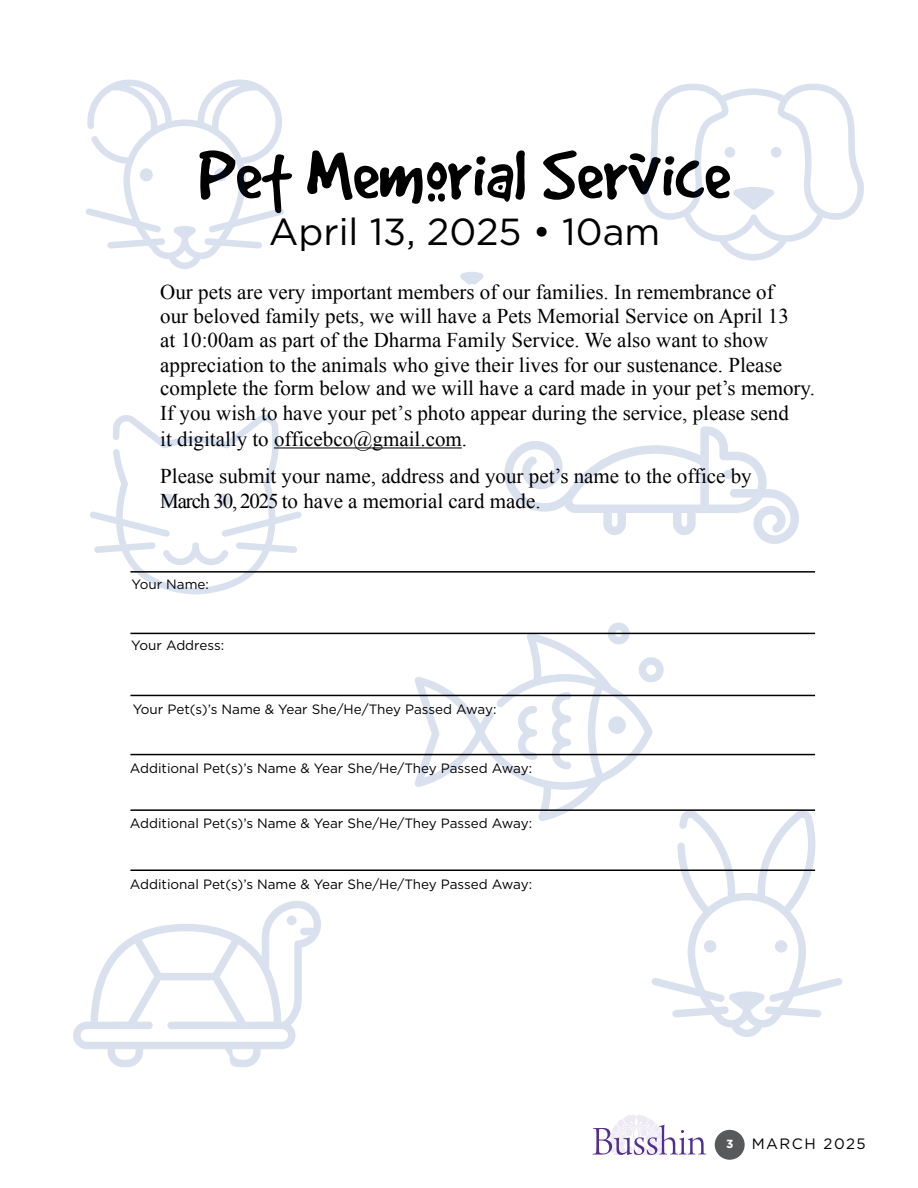
<style>
.page{position:relative;width:918px;height:1188px;background:#fff}
.page>*{position:absolute;margin:0;border:0;box-sizing:border-box;transform-origin:0 0}
.t1{font:76.95px "Good Dog Cool";color:#000}
.t2{font:37.65px "Gotham";color:#000}
.t3{font:21px/24.5px "Times New Roman";color:#000}
.t4{font:15px "Gotham";letter-spacing:.1em;color:#000}
.t5{font:13.5px "Gotham";color:#000}
.s1{font-weight:700;font-size:11.85px;color:#fff}
</style>
<div class="page">
<div style="left:715px;top:1130px;width:30px;height:30px;background:#58595b;border-radius:50%"></div>
<img style="left:617px;top:1115px;width:48px;height:10px">
<svg style="left:592px;top:1125px;width:114px;height:30px"></svg>
<hr style="left:274px;top:447px;width:188px;height:1px;background:#000">
<svg style="left:86px;top:80px;width:198px;height:189px"></svg>
<svg style="left:642px;top:84px;width:222px;height:177px"></svg>
<svg style="left:460px;top:272px;width:24px;height:13px"></svg>
<svg style="left:90px;top:415px;width:212px;height:179px"></svg>
<svg style="left:504px;top:426px;width:295px;height:118px"></svg>
<svg style="left:415px;top:623px;width:427px;height:414px"></svg>
<svg style="left:73px;top:901px;width:248px;height:166px"></svg>
<svg style="left:287px;top:915px;width:10px;height:10px"></svg>
<hr style="left:130px;top:571px;width:685px;height:2px;background:#000">
<hr style="left:130px;top:633px;width:685px;height:1px;background:#000">
<hr style="left:130px;top:695px;width:685px;height:1px;background:#000">
<hr style="left:130px;top:754px;width:685px;height:1px;background:#000">
<hr style="left:130px;top:809px;width:685px;height:2px;background:#000">
<hr style="left:130px;top:870px;width:685px;height:1px;background:#000">
<h1 class="t1" style="left:199px;top:138px;width:533px">Pet Memorial Service</h1>
<h2 class="t2" style="left:269px;top:207px;width:393px">April 13, 2025 • 10am</h2>
<p class="t3" style="left:160px;top:280px;width:630px">Our pets are very important members of our families. In remembrance of our beloved family pets, we will have a Pets Memorial Service on April 13 at 10:00am as part of the Dharma Family Service. We also want to show appreciation to the animals who give their lives for our sustenance. Please</p>
<p class="t3" style="left:160px;top:375px;width:656px;line-height:25.2px">complete the form below and we will have a card made in your pet’s memory.<br>If you wish to have your pet’s photo appear during the service, please send<br>it digitally to officebco@gmail.com.</p>
<p class="t3" style="left:160px;top:463px;width:593px;line-height:25.2px">Please submit your name, address and your pet’s name to the office by<br>March 30, 2025 to have a memorial card made.</p>
<p class="t5" style="left:132px;top:575px;width:79px">Your Name:</p>
<p class="t5" style="left:131px;top:637px;width:94px">Your Address:</p>
<p class="t5" style="left:133px;top:700px;width:365px">Your Pet(s)’s Name &amp; Year She/He/They Passed Away:</p>
<p class="t5" style="left:130px;top:759px;width:404px">Additional Pet(s)’s Name &amp; Year She/He/They Passed Away:</p>
<p class="t5" style="left:130px;top:815px;width:404px">Additional Pet(s)’s Name &amp; Year She/He/They Passed Away:</p>
<p class="t5" style="left:130px;top:875px;width:404px">Additional Pet(s)’s Name &amp; Year She/He/They Passed Away:</p>
<p class="t4" style="left:726px;top:1134px;width:141px"><span class="s1">3</span> MARCH 2025</p>
</div>
